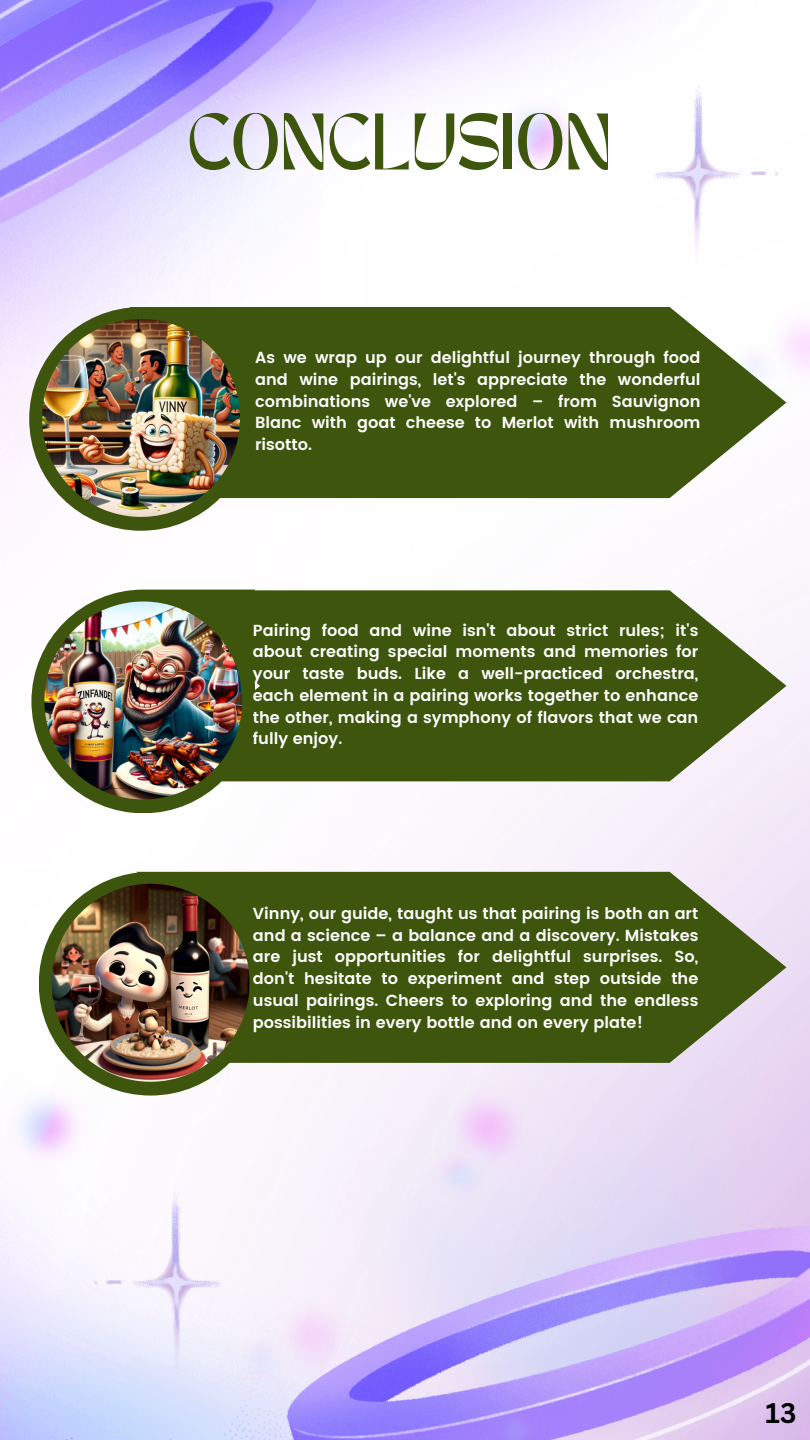
<style>
.page{position:relative;width:810px;height:1440px;background:#fff}
.page>*{position:absolute;margin:0;border:0;box-sizing:border-box;transform-origin:0 0}
.t1{font:56px "TANMERINGUE";color:#3d550c}
.t2{font:700 27.6px "Canva Sans";color:#000}
.t3{font:600 16px/21.8px "Poppins";color:#fff;text-align:justify}
</style>
<div class="page">
<img style="left:542px;top:950px;width:268px;height:490px">
<img style="left:0;top:0;width:458px;height:568px">
<img style="left:0;top:844px;width:542px;height:596px">
<img style="left:75px;top:1189px;width:161px;height:212px">
<img style="left:639px;top:81px;width:158px;height:209px">
<svg style="left:253px;top:307px;width:533px;height:191px;fill:#3d550c"></svg>
<svg style="left:29px;top:307px;width:224px;height:224px;fill:#3d550c"></svg>
<img style="left:42px;top:319px;width:198px;height:198px">
<svg style="left:255px;top:590px;width:531px;height:191px;fill:#3d550c"></svg>
<svg style="left:31px;top:590px;width:224px;height:223px;fill:#3d550c"></svg>
<img style="left:44px;top:602px;width:198px;height:197px">
<svg style="left:263px;top:872px;width:523px;height:191px;fill:#3d550c"></svg>
<svg style="left:39px;top:872px;width:224px;height:224px;fill:#3d550c"></svg>
<img style="left:52px;top:884px;width:197px;height:198px">
<p class="t1" style="left:187px;top:113px;width:426px">CONCLUSION</p>
<p class="t3" style="left:255px;top:347px;width:447px">As we wrap up our delightful journey through food and wine pairings, let's appreciate the wonderful combinations we've explored – from Sauvignon Blanc with goat cheese to Merlot with mushroom risotto.</p>
<p class="t3" style="left:253px;top:619px;width:447px">Pairing food and wine isn't about strict rules; it's about creating special moments and memories for your taste buds. Like a well-practiced orchestra, each element in a pairing works together to enhance the other, making a symphony of flavors that we can fully enjoy.</p>
<p class="t3" style="left:253px;top:903px;width:447px">Vinny, our guide, taught us that pairing is both an art and a science – a balance and a discovery. Mistakes are just opportunities for delightful surprises. So, don't hesitate to experiment and step outside the usual pairings. Cheers to exploring and the endless possibilities in every bottle and on every plate!</p>
<p class="t2" style="left:766px;top:1394px;width:32px">13</p>
</div>
